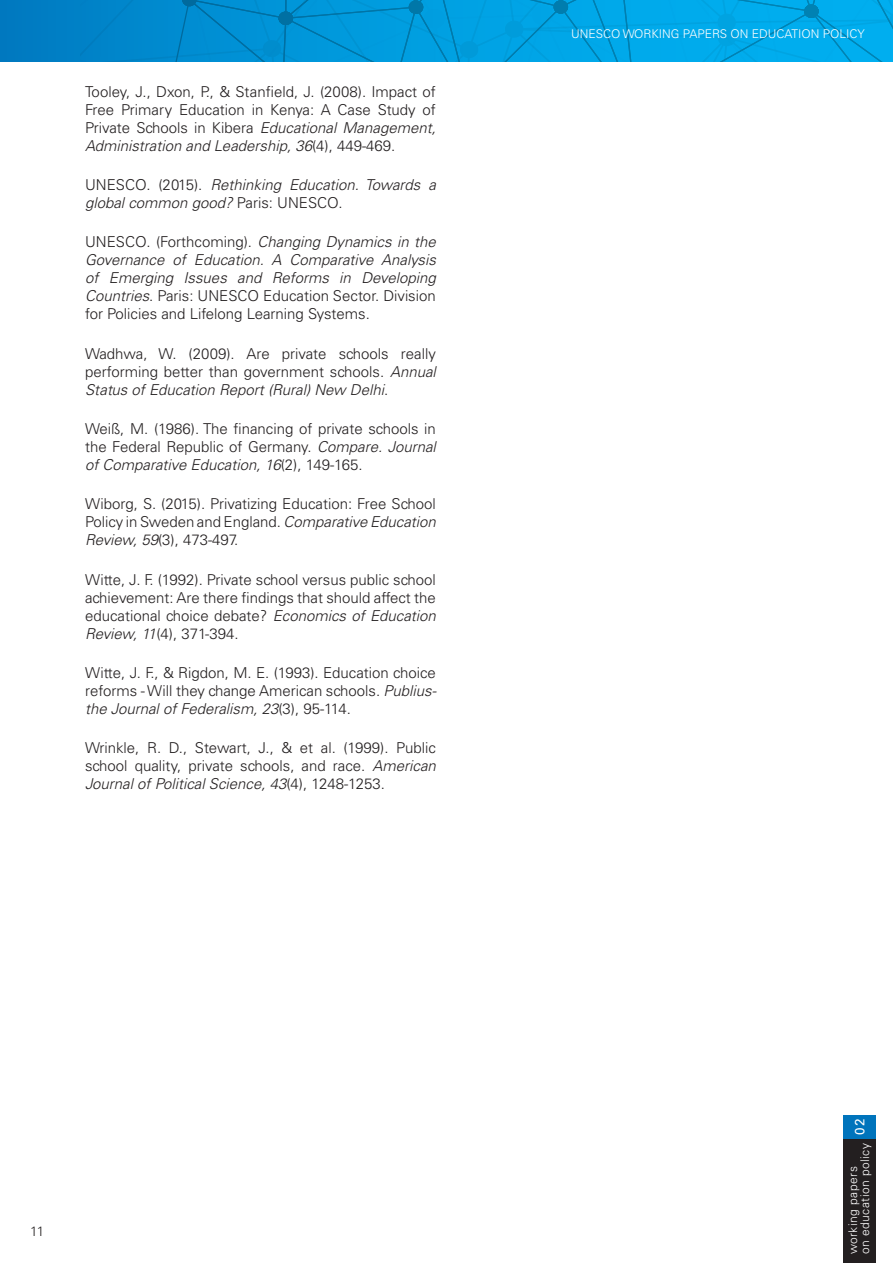
<style>
.page{position:relative;width:893px;height:1263px;background:#fff}
.page>*{position:absolute;margin:0;border:0;box-sizing:border-box;transform-origin:0 0}
.references{font:300 15px/18px "Univers LT";color:#231f20;text-align:justify}
.references-2{font:italic 300 15px/18px "Univers LT Std";color:#231f20}
.t1{font:300 13.5px "Univers LT Std";color:#231f20}
.t2{font:13.5px "Univers LT";color:#fff}
.t3{font:300 12px "Univers LT";color:#fff}
.t4{font:300 12px/12px "Univers LT";letter-spacing:.04em;color:#fff}
.s1{font-family:"Univers LT Std";font-style:italic}
.s2{font-family:"Univers LT";font-style:normal}
</style>
<div class="page">
<svg style="left:0;top:0;width:893px;height:62px;background:#0099da"></svg>
<div style="left:843px;top:1135px;width:32px;height:128px;background:#231f20"></div>
<div style="left:843px;top:1115px;width:32px;height:24px;background:#0074bc"></div>
<p class="references" style="left:85px;top:83px;width:352px">Tooley, J., Dxon, P., &amp; Stanfield, J. (2008). Impact of Free Primary Education in Kenya: A Case Study of Private Schools in Kibera <span class="s1">Educational Management, Administration and Leadership, 36</span>(4), 449-469.</p>
<p class="references-2" style="left:85px;top:176px;width:352px"><span class="s2">UNESCO. (2015).</span> Rethinking Education. Towards a global common good? <span class="s2">Paris: UNESCO.</span></p>
<p class="references-2" style="left:85px;top:233px;width:352px;text-align:justify"><span class="s2">UNESCO. (Forthcoming).</span> Changing Dynamics in the Governance of Education. A Comparative Analysis of Emerging Issues and Reforms in Developing Countries<span class="s2">. Paris: UNESCO Education Sector. Division for Policies and Lifelong Learning Systems.</span></p>
<p class="references" style="left:85px;top:344px;width:352px">Wadhwa, W. (2009). Are private schools really performing better than government schools. <span class="s1">Annual Status of Education Report (Rural) New Delhi</span>.</p>
<p class="references" style="left:85px;top:420px;width:352px">Weiß, M. (1986). The financing of private schools in the Federal Republic of Germany. <span class="s1">Compare. Journal of Comparative Education, 16</span>(2), 149-165.</p>
<p class="references" style="left:85px;top:495px;width:352px">Wiborg, S. (2015). Privatizing Education: Free School Policy in Sweden and England. <span class="s1">Comparative Education Review, 59</span>(3), 473-497.</p>
<p class="references" style="left:85px;top:570px;width:352px">Witte, J. F. (1992). Private school versus public school achievement: Are there findings that should affect the educational choice debate? <span class="s1">Economics of Education Review, 11</span>(4), 371-394.</p>
<p class="references" style="left:85px;top:663px;width:353px">Witte, J. F., &amp; Rigdon, M. E. (1993). Education choice reforms - Will they change American schools. <span class="s1">Publius&shy;the Journal of Federalism, 23</span>(3), 95-114.</p>
<p class="references" style="left:85px;top:739px;width:352px">Wrinkle, R. D., Stewart, J., &amp; et al. (1999). Public school quality, private schools, and race. <span class="s1">American Journal of Political Science, 43</span>(4), 1248-1253.</p>
<p class="t1" style="left:30px;top:1223px;width:16px">11</p>
<p class="t3" style="left:571px;top:27px;width:295px">UNESCO WORKING PAPERS ON EDUCATION POLICY</p>
<p class="t2" style="left:852px;top:1135px;width:18px;rotate:-90deg">02</p>
<p class="t4" style="left:847px;top:1254px;width:113px;rotate:-90deg">working papers<br>on education policy</p>
</div>
